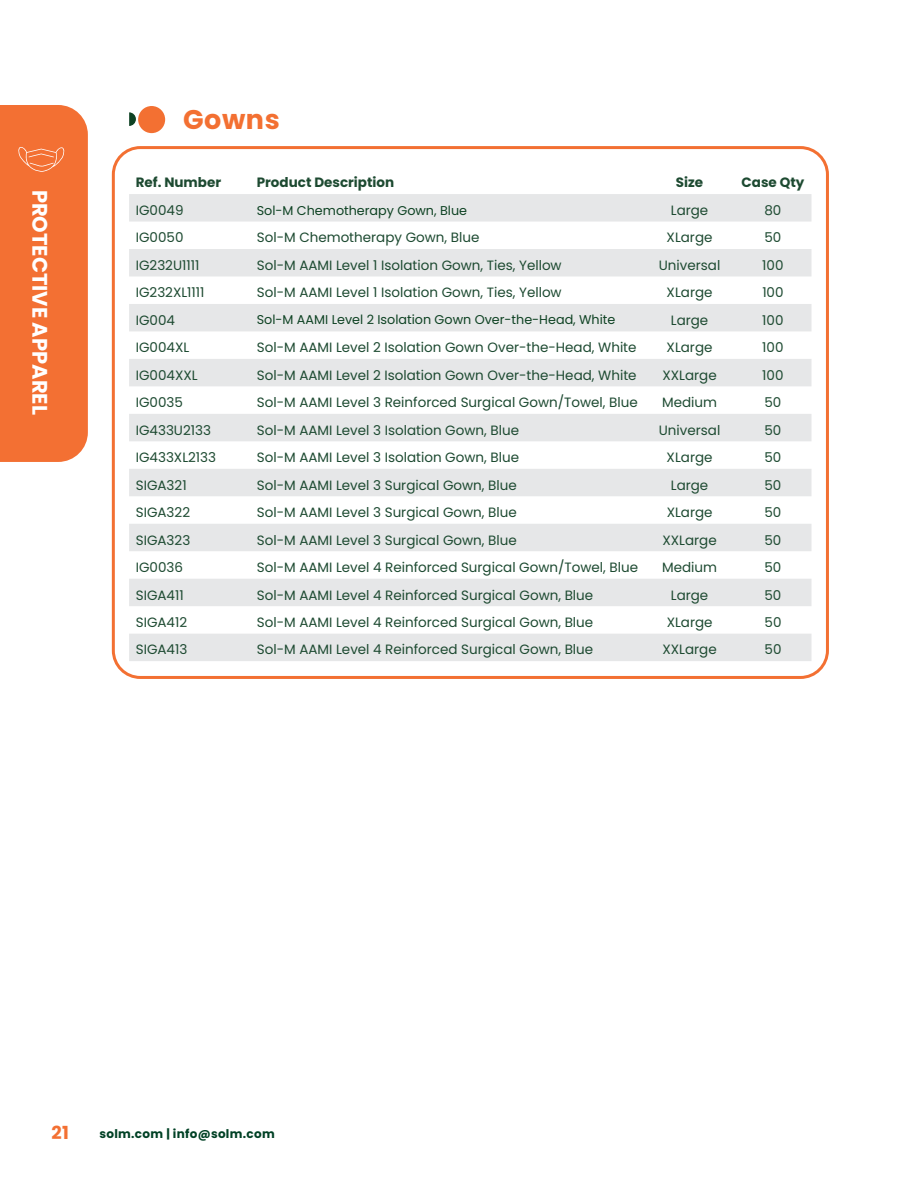
<style>
.page{position:relative;width:918px;height:1188px;background:#fff}
.page>*{position:absolute;margin:0;border:0;box-sizing:border-box;transform-origin:0 0}
.t1{font:700 27px "Poppins";letter-spacing:.02em;color:#f37032}
.t2{font:700 21px "Poppins";color:#fff}
.t3{font:700 18px "Poppins";color:#f37032}
.t4{font:13.5px "Poppins";color:#1d4a31}
.t5{font:700 13.5px "Poppins";color:#1d4a31}
.t6{font:12.75px "Poppins";color:#0e4223}
.t7{font:700 12px "Poppins";letter-spacing:.025em;color:#004125}
</style>
<div class="page">
<div style="left:0;top:105px;width:88px;height:357px;background:#f37033"></div>
<div style="left:138px;top:106px;width:27px;height:27px;background:#f37032;border-radius:50%"></div>
<svg style="left:129px;top:112px;width:7px;height:14px"></svg>
<svg style="left:129px;top:194px;width:683px;height:467px;fill:#e6e7e8"></svg>
<div style="left:112px;top:146px;width:717px;height:533px;border:3px solid #f37032;border-radius:27px"></div>
<h2 class="t2" style="left:52px;top:190px;width:227px;rotate:90deg">PROTECTIVE APPAREL</h2>
<h1 class="t1" style="left:183px;top:104px;width:98px">Gowns</h1>
<p class="t5" style="left:136px;top:175px;width:87px">Ref. Number</p>
<p class="t5" style="left:257px;top:175px;width:139px">Product Description</p>
<p class="t5" style="left:676px;top:175px;width:29px">Size</p>
<p class="t5" style="left:742px;top:175px;width:64px">Case Qty</p>
<p class="t4" style="left:136px;top:202px;width:49px">IG0049</p>
<p class="t6" style="left:257px;top:203px;width:212px">Sol-M Chemotherapy Gown, Blue</p>
<p class="t4" style="left:671px;top:202px;width:39px">Large</p>
<p class="t4" style="left:764px;top:202px;width:18px">80</p>
<p class="t4" style="left:136px;top:230px;width:49px">IG0050</p>
<p class="t4" style="left:257px;top:230px;width:224px">Sol-M Chemotherapy Gown, Blue</p>
<p class="t4" style="left:667px;top:230px;width:47px">XLarge</p>
<p class="t4" style="left:764px;top:230px;width:18px">50</p>
<p class="t4" style="left:136px;top:257px;width:65px">IG232U1111</p>
<p class="t4" style="left:257px;top:257px;width:306px">Sol-M AAMI Level 1 Isolation Gown, Ties, Yellow</p>
<p class="t4" style="left:659px;top:257px;width:63px">Universal</p>
<p class="t4" style="left:762px;top:257px;width:23px">100</p>
<p class="t4" style="left:136px;top:285px;width:70px">IG232XL1111</p>
<p class="t4" style="left:257px;top:285px;width:306px">Sol-M AAMI Level 1 Isolation Gown, Ties, Yellow</p>
<p class="t4" style="left:667px;top:285px;width:47px">XLarge</p>
<p class="t4" style="left:762px;top:285px;width:23px">100</p>
<p class="t4" style="left:136px;top:312px;width:41px">IG004</p>
<p class="t6" style="left:257px;top:313px;width:360px">Sol-M AAMI Level 2 Isolation Gown Over-the-Head, White</p>
<p class="t4" style="left:671px;top:312px;width:39px">Large</p>
<p class="t4" style="left:762px;top:312px;width:23px">100</p>
<p class="t4" style="left:136px;top:340px;width:55px">IG004XL</p>
<p class="t4" style="left:257px;top:340px;width:381px">Sol-M AAMI Level 2 Isolation Gown Over-the-Head, White</p>
<p class="t4" style="left:667px;top:340px;width:47px">XLarge</p>
<p class="t4" style="left:762px;top:340px;width:23px">100</p>
<p class="t4" style="left:136px;top:367px;width:63px">IG004XXL</p>
<p class="t4" style="left:257px;top:367px;width:381px">Sol-M AAMI Level 2 Isolation Gown Over-the-Head, White</p>
<p class="t4" style="left:662px;top:367px;width:56px">XXLarge</p>
<p class="t4" style="left:762px;top:367px;width:23px">100</p>
<p class="t4" style="left:136px;top:395px;width:49px">IG0035</p>
<p class="t4" style="left:257px;top:395px;width:383px">Sol-M AAMI Level 3 Reinforced Surgical Gown/Towel, Blue</p>
<p class="t4" style="left:662px;top:395px;width:56px">Medium</p>
<p class="t4" style="left:764px;top:395px;width:18px">50</p>
<p class="t4" style="left:136px;top:422px;width:77px">IG433U2133</p>
<p class="t4" style="left:257px;top:422px;width:264px">Sol-M AAMI Level 3 Isolation Gown, Blue</p>
<p class="t4" style="left:659px;top:422px;width:63px">Universal</p>
<p class="t4" style="left:764px;top:422px;width:18px">50</p>
<p class="t4" style="left:136px;top:450px;width:82px">IG433XL2133</p>
<p class="t4" style="left:257px;top:450px;width:264px">Sol-M AAMI Level 3 Isolation Gown, Blue</p>
<p class="t4" style="left:667px;top:450px;width:47px">XLarge</p>
<p class="t4" style="left:764px;top:450px;width:18px">50</p>
<p class="t4" style="left:136px;top:477px;width:52px">SIGA321</p>
<p class="t4" style="left:257px;top:477px;width:261px">Sol-M AAMI Level 3 Surgical Gown, Blue</p>
<p class="t4" style="left:671px;top:477px;width:39px">Large</p>
<p class="t4" style="left:764px;top:477px;width:18px">50</p>
<p class="t4" style="left:136px;top:505px;width:56px">SIGA322</p>
<p class="t4" style="left:257px;top:505px;width:261px">Sol-M AAMI Level 3 Surgical Gown, Blue</p>
<p class="t4" style="left:667px;top:505px;width:47px">XLarge</p>
<p class="t4" style="left:765px;top:505px;width:18px">50</p>
<p class="t4" style="left:136px;top:532px;width:56px">SIGA323</p>
<p class="t4" style="left:257px;top:532px;width:261px">Sol-M AAMI Level 3 Surgical Gown, Blue</p>
<p class="t4" style="left:662px;top:532px;width:56px">XXLarge</p>
<p class="t4" style="left:765px;top:532px;width:18px">50</p>
<p class="t4" style="left:136px;top:559px;width:49px">IG0036</p>
<p class="t4" style="left:257px;top:559px;width:383px">Sol-M AAMI Level 4 Reinforced Surgical Gown/Towel, Blue</p>
<p class="t4" style="left:662px;top:559px;width:56px">Medium</p>
<p class="t4" style="left:765px;top:559px;width:18px">50</p>
<p class="t4" style="left:136px;top:587px;width:49px">SIGA411</p>
<p class="t4" style="left:257px;top:587px;width:338px">Sol-M AAMI Level 4 Reinforced Surgical Gown, Blue</p>
<p class="t4" style="left:671px;top:587px;width:39px">Large</p>
<p class="t4" style="left:765px;top:587px;width:18px">50</p>
<p class="t4" style="left:136px;top:614px;width:53px">SIGA412</p>
<p class="t4" style="left:257px;top:614px;width:338px">Sol-M AAMI Level 4 Reinforced Surgical Gown, Blue</p>
<p class="t4" style="left:667px;top:614px;width:47px">XLarge</p>
<p class="t4" style="left:765px;top:614px;width:18px">50</p>
<p class="t4" style="left:136px;top:642px;width:53px">SIGA413</p>
<p class="t4" style="left:257px;top:642px;width:338px">Sol-M AAMI Level 4 Reinforced Surgical Gown, Blue</p>
<p class="t4" style="left:663px;top:642px;width:56px">XXLarge</p>
<p class="t4" style="left:765px;top:642px;width:18px">50</p>
<h3 class="t3" style="left:52px;top:1123px;width:19px">21</h3>
<p class="t7" style="left:100px;top:1127px;width:177px">solm.com | info@solm.com</p>
</div>
